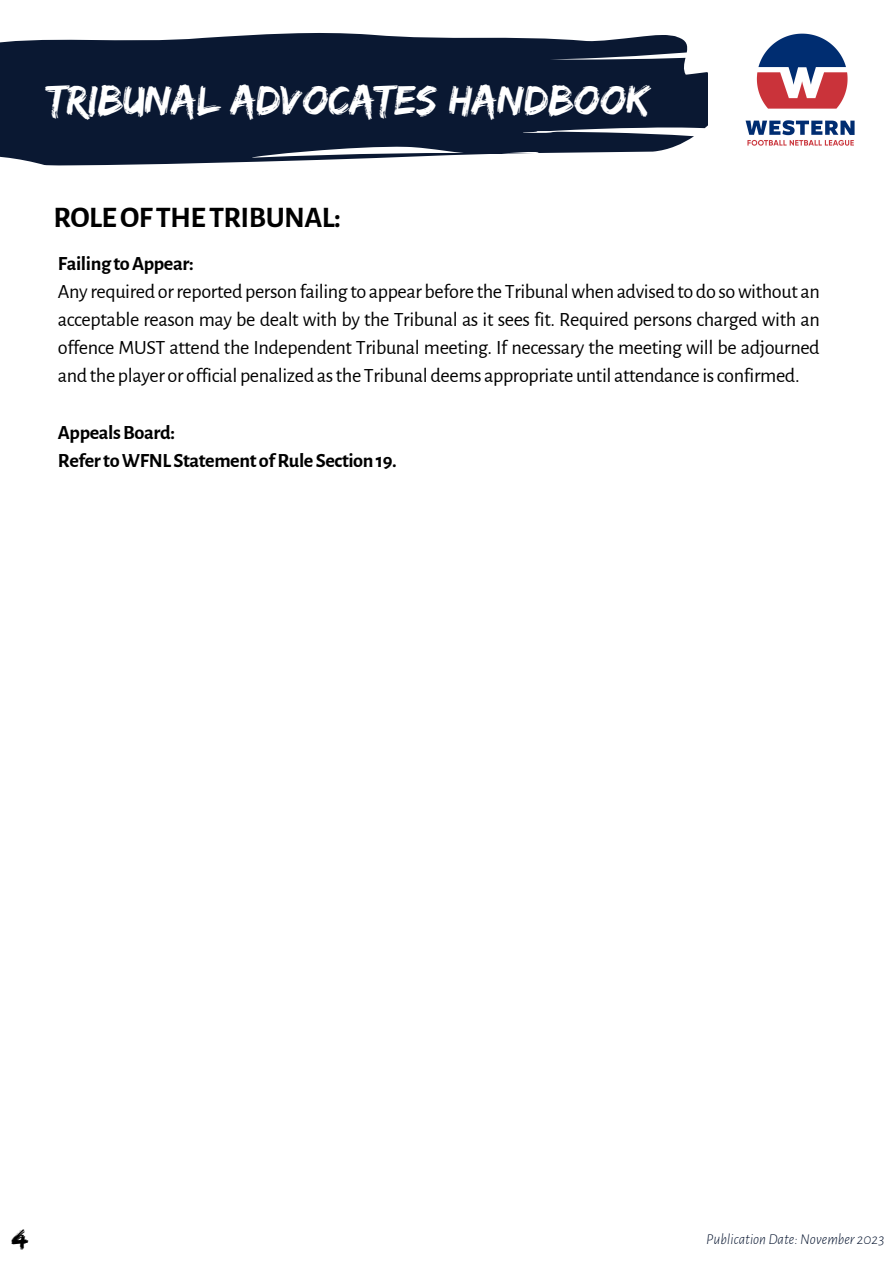
<style>
.page{position:relative;width:893px;height:1264px;background:#fff}
.page>*{position:absolute;margin:0;border:0;box-sizing:border-box;transform-origin:0 0}
.t1{font:43.05px "Edo";color:#fff}
.t2{font:700 30px "Alegreya Sans";letter-spacing:-.02em;color:#000}
.t3{font:27.75px "Edo";color:#000}
.t4{font:20.25px/28px "Alegreya Sans";letter-spacing:-.02em;color:#000;text-align:justify}
.t5{font:700 20.25px "Alegreya Sans";letter-spacing:-.02em;color:#000}
.t6{font:italic 300 15px "Alegreya Sans";color:#0a1832}
</style>
<div class="page">
<svg style="left:0;top:33px;width:708px;height:133px;fill:#0a1832"></svg>
<img style="left:745px;top:33px;width:110px;height:113px">
<p class="t1" style="left:47px;top:75px;width:603px">TRIBUNAL ADVOCATES HANDBOOK</p>
<p class="t2" style="left:53px;top:202px;width:289px">ROLEOFTHETRIBUNAL:</p>
<p class="t5" style="left:58px;top:254px;width:137px">FailingtoAppear:</p>
<p class="t4" style="left:58px;top:278px;width:763px">Any requiredorreportedpersonfailing to appearbefore the Tribunalwhenadvisedtodo sowithout an acceptable reason may be dealt with by the Tribunal as it sees fit. Required persons charged with an offence MUST attend the Independent Tribunal meeting. If necessary the meeting will be adjourned andtheplayer or officialpenalizedasthe Tribunaldeems appropriateuntil attendance isconfirmed.</p>
<p class="t5" style="left:58px;top:422px;width:119px">AppealsBoard:</p>
<p class="t5" style="left:58px;top:450px;width:340px">RefertoWFNLStatementofRuleSection19.</p>
<p class="t3" style="left:11px;top:1222px;width:17px">4</p>
<p class="t6" style="left:706px;top:1232px;width:179px">Publication Date:November 2023</p>
</div>
